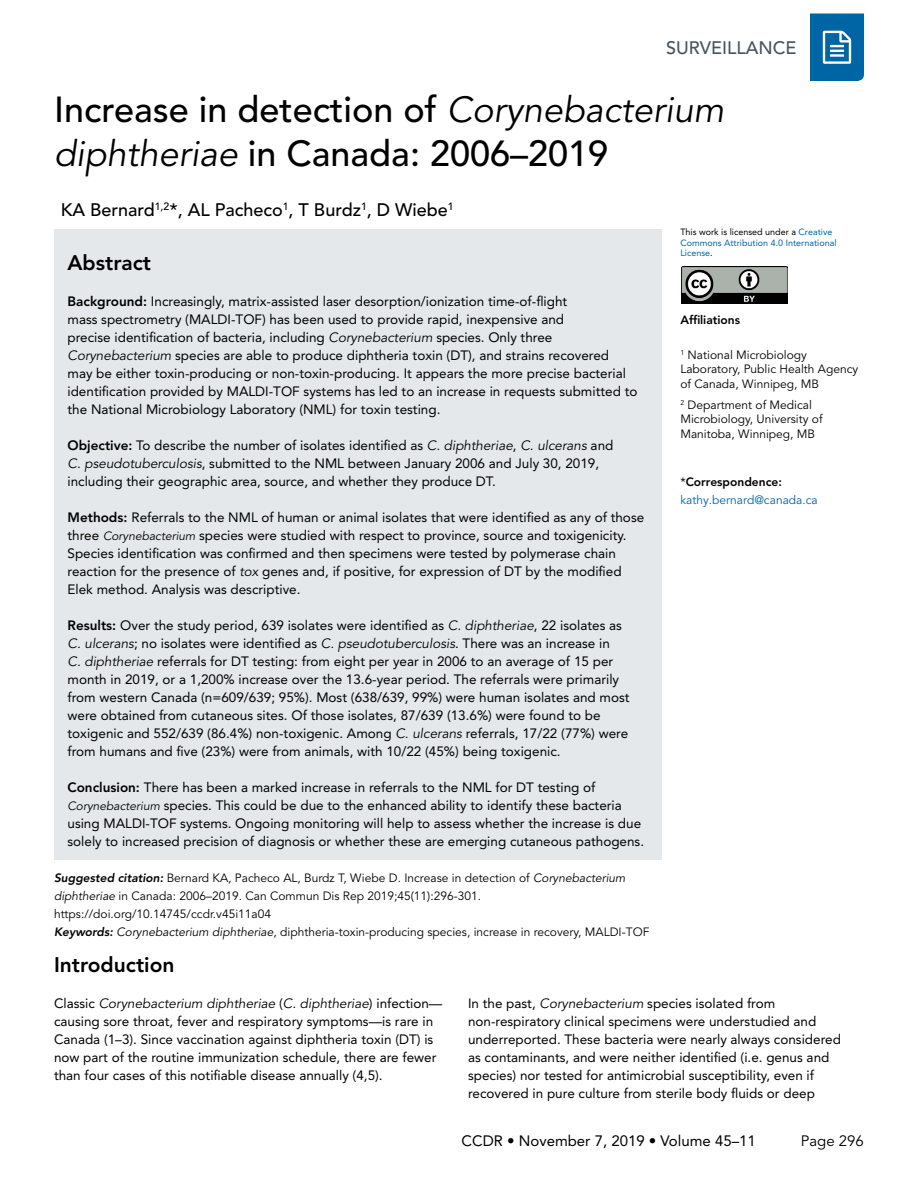
<style>
.page{position:relative;width:918px;height:1188px;background:#fff}
.page>*{position:absolute;margin:0;border:0;box-sizing:border-box;transform-origin:0 0}
.t1{font:500 36px/43.2px "Avenir LT Std";color:#000}
.t2{font:800 21px "Avenir LT Std";color:#000}
.t3{font:500 18px "Avenir LT Std";color:#000}
.t4{font:500 18px "Avenir LT Std";color:#455560}
.t5{font:15px "Avenir LT Std";color:#000}
.t6{font:15px "Avenir LT Std";color:#000}
.t7{font:13.5px/18px "Avenir LT Std";color:#000}
.t8{font:12px/14.4px "Avenir LT Std";color:#000}
.t9{font:12px/18px "Avenir LT Std";color:#0065a4}
.t10{font:800 12px "Avenir LT Std";color:#000}
.t11{font:9px/10.5px "Avenir LT Std";color:#0065a4}
.s1{font-weight:400;font-style:italic}
.s2{font-weight:800}
.s3{font-style:italic}
.s4{font-style:italic;font-size:12px}
.s5{color:#000}
.s6{font-weight:800;color:#000}
.s7{font-weight:800;font-style:italic}
</style>
<div class="page">
<svg style="left:810px;top:14px;width:54px;height:67px;background:#1c76ae"></svg>
<div style="left:54px;top:229px;width:608px;height:631px;background:#e4e8ea"></div>
<img style="left:682px;top:267px;width:105px;height:37px">
<h3 class="t4" style="left:666px;top:37px;width:132px">SURVEILLANCE</h3>
<h1 class="t1" style="left:54px;top:89px;width:672px">Increase in detection of <span class="s1">Corynebacterium diphtheriae</span> in Canada: 2006–2019</h1>
<h3 class="t3" style="left:61px;top:199px;width:394px">KA Bernard<sup>1,2</sup>*, AL Pacheco<sup>1</sup>, T Burdz<sup>1</sup>, D Wiebe<sup>1</sup></h3>
<h2 class="t2" style="left:68px;top:250px;width:85px">Abstract</h2>
<p class="t7" style="left:68px;top:292px;width:572px"><span class="s2">Background:</span> Increasingly, matrix-assisted laser desorption/ionization time-of-flight<br>mass spectrometry (MALDI-TOF) has been used to provide rapid, inexpensive and<br>precise identification of bacteria, including <span class="s3">Corynebacterium</span> species. Only three <span class="s3">Corynebacterium</span> species are able to produce diphtheria toxin (DT), and strains recovered may be either toxin-producing or non-toxin-producing. It appears the more precise bacterial identification provided by MALDI-TOF systems has led to an increase in requests submitted to the National Microbiology Laboratory (NML) for toxin testing.</p>
<p class="t7" style="left:68px;top:436px;width:547px"><span class="s2">Objective:</span> To describe the number of isolates identified as <span class="s3">C. diphtheriae</span>, <span class="s3">C. ulcerans</span> and<br><span class="s3">C. pseudotuberculosis</span>, submitted to the NML between January 2006 and July 30, 2019, including their geographic area, source, and whether they produce DT.</p>
<p class="t7" style="left:68px;top:508px;width:578px"><span class="s2">Methods:</span> Referrals to the NML of human or animal isolates that were identified as any of those three <span class="s4">Corynebacterium</span> species were studied with respect to province, source and toxigenicity.<br>Species identification was confirmed and then specimens were tested by polymerase chain reaction for the presence of <span class="s3">tox</span> genes and, if positive, for expression of DT by the modified Elek method. Analysis was descriptive.</p>
<p class="t7" style="left:68px;top:616px;width:564px"><span class="s2">Results:</span> Over the study period, 639 isolates were identified as <span class="s3">C. diphtheriae</span>, 22 isolates as <span class="s3">C. ulcerans</span>; no isolates were identified as <span class="s3">C. pseudotuberculosis</span>. There was an increase in<br><span class="s3">C. diphtheriae</span> referrals for DT testing: from eight per year in 2006 to an average of 15 per month in 2019, or a 1,200% increase over the 13.6-year period. The referrals were primarily from western Canada (n=609/639; 95%). Most (638/639, 99%) were human isolates and most were obtained from cutaneous sites. Of those isolates, 87/639 (13.6%) were found to be toxigenic and 552/639 (86.4%) non-toxigenic. Among <span class="s3">C. ulcerans</span> referrals, 17/22 (77%) were from humans and five (23%) were from animals, with 10/22 (45%) being toxigenic.</p>
<p class="t7" style="left:68px;top:778px;width:578px"><span class="s2">Conclusion:</span> There has been a marked increase in referrals to the NML for DT testing of <span class="s4">Corynebacterium</span> species. This could be due to the enhanced ability to identify these bacteria using MALDI-TOF systems. Ongoing monitoring will help to assess whether the increase is due solely to increased precision of diagnosis or whether these are emerging cutaneous pathogens.</p>
<p class="t11" style="left:680px;top:227px;width:158px"><span class="s5">This work is licensed under a</span> Creative<br>Commons Attribution 4.0 International<br>License<span class="s5">.</span></p>
<p class="t10" style="left:680px;top:313px;width:61px">Affiliations</p>
<p class="t8" style="left:680px;top:348px;width:180px"><sup>1</sup> National Microbiology<br>Laboratory, Public Health Agency of Canada, Winnipeg, MB</p>
<p class="t8" style="left:680px;top:398px;width:144px"><sup>2</sup> Department of Medical<br>Microbiology, University of<br>Manitoba, Winnipeg, MB</p>
<p class="t9" style="left:680px;top:473px;width:139px"><span class="s5">*</span><span class="s6">Correspondence: </span>kathy.bernard@canada.ca</p>
<p class="t8" style="left:54px;top:869px;width:597px;line-height:18px"><span class="s7">Suggested citation:</span> Bernard KA, Pacheco AL, Burdz T, Wiebe D. Increase in detection of <span class="s3">Corynebacterium diphtheriae</span> in Canada: 2006–2019. Can Commun Dis Rep 2019;45(11):296-301. https://doi.org/10.14745/ccdr.v45i11a04<br><span class="s7">Keywords:</span> <span class="s3">Corynebacterium diphtheriae</span>, diphtheria-toxin-producing species, increase in recovery, MALDI-TOF</p>
<h2 class="t2" style="left:54px;top:952px;width:122px">Introduction</h2>
<p class="t7" style="left:54px;top:994px;width:390px">Classic <span class="s3">Corynebacterium diphtheriae</span> (<span class="s3">C. diphtheriae</span>) infection— causing sore throat, fever and respiratory symptoms—is rare in Canada (1–3). Since vaccination against diphtheria toxin (DT) is now part of the routine immunization schedule, there are fewer than four cases of this notifiable disease annually (4,5).</p>
<p class="t7" style="left:468px;top:994px;width:374px">In the past, <span class="s3">Corynebacterium</span> species isolated from non‑respiratory clinical specimens were understudied and underreported. These bacteria were nearly always considered as contaminants, and were neither identified (i.e. genus and species) nor tested for antimicrobial susceptibility, even if recovered in pure culture from sterile body fluids or deep</p>
<p class="t5" style="left:462px;top:1133px;width:296px">CCDR • November 7, 2019 • Volume 45–11</p>
<p class="t6" style="left:801px;top:1133px;width:65px">Page 296</p>
</div>
